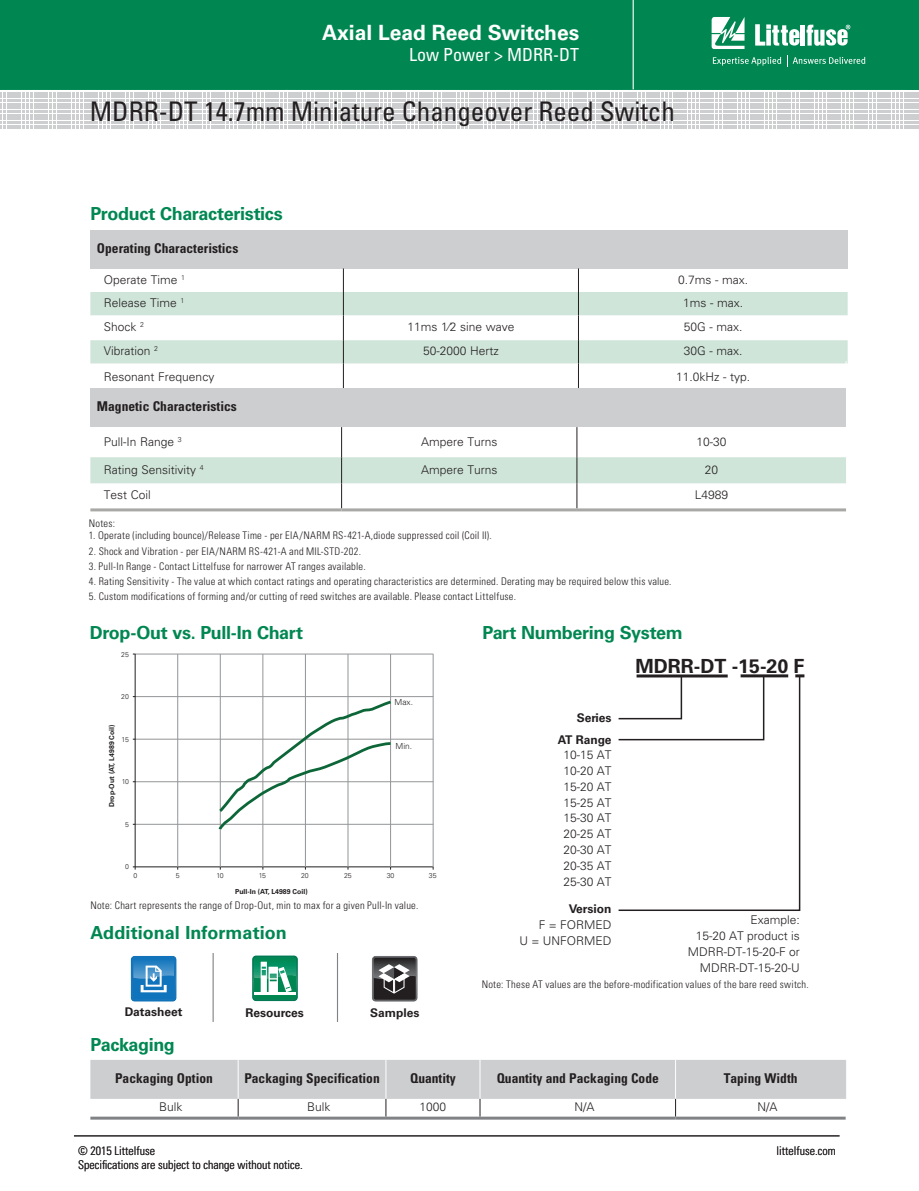
<style>
.page{position:relative;width:919px;height:1191px;background:#fff}
.page>*{position:absolute;margin:0;border:0;box-sizing:border-box;transform-origin:0 0}
.Series_Page_Heading{font:condensed 27px "Univers LT Std";color:#231f20}
.chapter_tittle_R{font:700 21px "Univers LT Std";color:#fff}
.para{font:700 19.5px "Univers LT Std";color:#231f20}
.Strong_Bold_Body{font:700 18px "Univers LT Std";letter-spacing:-.02em;color:#008751}
.Body{font:700 18px "Univers LT Std";letter-spacing:.005em;color:#008751}
.ch_subtitle_L{font:condensed 18px "Univers LT Std";color:#fff}
.Table_head{font:700 condensed 13.5px "Univers LT Std";color:#231f20}
.Chart_Body{font:300 12px "Univers LT Std";color:#231f20}
.para-2{font:300 12px "Univers LT Std";color:#231f20}
.t1{font:300 condensed 12px/14.2px "Univers LT Std";color:#231f20}
.para-3{font:700 12px "Univers LT Std";color:#231f20}
.Chart_Body2{font:300 12px "Univers LT Std";color:#231f20}
.Spec_body{font:300 condensed 10.5px "Univers LT Std";letter-spacing:.02em;color:#231f20}
.t2{font:300 8.4px "Univers LT Std";color:#231f20}
.t3{font:700 6.9px "Univers LT Std";color:#231f20}
.t4{font:300 6.9px "Univers LT Std";color:#231f20}
</style>
<div class="page">
<svg style="left:0;top:0;width:919px;height:127px;background:#45a27d"></svg>
<hr style="left:74px;top:1135px;width:765px;height:1px;background:#231f20">
<svg style="left:90px;top:1060px;width:756px;height:56px"></svg>
<hr style="left:90px;top:1116px;width:148px;height:3px;background:#808285">
<hr style="left:238px;top:1116px;width:148px;height:3px;background:#808285">
<hr style="left:386px;top:1116px;width:94px;height:3px;background:#808285">
<hr style="left:480px;top:1116px;width:195px;height:3px;background:#808285">
<hr style="left:675px;top:1116px;width:170px;height:3px;background:#808285">
<div style="left:90px;top:229px;width:757px;height:39px;background:#cdced0"></div>
<div style="left:90px;top:292px;width:757px;height:23px;background:#d0e5da"></div>
<svg style="left:90px;top:315px;width:757px;height:73px"></svg>
<svg style="left:343px;top:268px;width:1px;height:120px"></svg>
<svg style="left:578px;top:268px;width:1px;height:120px"></svg>
<svg style="left:618px;top:674px;width:186px;height:237px"></svg>
<div style="left:90px;top:388px;width:756px;height:39px;background:#cdced0"></div>
<svg style="left:845px;top:361px;width:1px;height:27px"></svg>
<hr style="left:341px;top:427px;width:1px;height:30px;background:#231f20">
<hr style="left:576px;top:427px;width:1px;height:30px;background:#231f20">
<svg style="left:90px;top:457px;width:756px;height:51px"></svg>
<hr style="left:90px;top:508px;width:251px;height:3px;background:#a8a8a6">
<hr style="left:341px;top:508px;width:236px;height:3px;background:#a8a8a6">
<hr style="left:577px;top:508px;width:269px;height:3px;background:#a8a8a6">
<svg style="left:131px;top:956px;width:46px;height:45px;background:#3e8ec7"></svg>
<svg style="left:372px;top:956px;width:46px;height:45px;background:#5b595b"></svg>
<svg style="left:252px;top:955px;width:46px;height:46px"></svg>
<hr style="left:254px;top:992px;width:41px;height:2px;background:#fff">
<hr style="left:212px;top:953px;width:2px;height:69px;background:#808285">
<hr style="left:337px;top:953px;width:1px;height:69px;background:#808285">
<hr style="left:135px;top:654px;width:298px;height:1px;background:#939598">
<hr style="left:135px;top:696px;width:298px;height:1px;background:#939598">
<hr style="left:135px;top:739px;width:298px;height:1px;background:#939598">
<hr style="left:135px;top:781px;width:298px;height:1px;background:#939598">
<hr style="left:135px;top:824px;width:298px;height:1px;background:#939598">
<hr style="left:135px;top:866px;width:298px;height:1px;background:#231f20">
<hr style="left:348px;top:654px;width:1px;height:213px;background:#939598">
<hr style="left:305px;top:654px;width:1px;height:213px;background:#939598">
<hr style="left:262px;top:654px;width:1px;height:213px;background:#939598">
<hr style="left:220px;top:654px;width:1px;height:213px;background:#939598">
<hr style="left:177px;top:654px;width:1px;height:213px;background:#939598">
<hr style="left:135px;top:654px;width:1px;height:213px;background:#231f20">
<hr style="left:433px;top:654px;width:1px;height:213px;background:#939598">
<hr style="left:390px;top:654px;width:1px;height:213px;background:#939598">
<svg style="left:217px;top:699px;width:176px;height:133px"></svg>
<p class="chapter_tittle_R" style="left:322px;top:20px;width:259px">Axial Lead Reed Switches</p>
<p class="ch_subtitle_L" style="left:409px;top:43px;width:171px">Low Power &gt; MDRR-DT</p>
<p class="Series_Page_Heading" style="left:90px;top:94px;width:586px">MDRR-DT 14.7mm Miniature Changeover Reed Switch</p>
<p class="Strong_Bold_Body" style="left:90px;top:203px;width:194px">Product Characteristics</p>
<p class="Table_head" style="left:97px;top:240px;width:143px">Operating Characteristics</p>
<p class="Chart_Body" style="left:104px;top:272px;width:83px">Operate Time <sup>1</sup></p>
<p class="Chart_Body" style="left:678px;top:272px;width:72px">0.7ms - max.</p>
<p class="Chart_Body" style="left:104px;top:296px;width:82px">Release Time <sup>1</sup></p>
<p class="Chart_Body" style="left:683px;top:296px;width:62px">1ms - max.</p>
<p class="Chart_Body" style="left:104px;top:320px;width:42px">Shock <sup>2</sup></p>
<p class="Chart_Body" style="left:407px;top:320px;width:109px">11ms 1∕2 sine wave</p>
<p class="Chart_Body" style="left:683px;top:320px;width:60px">50G - max.</p>
<p class="Chart_Body" style="left:104px;top:344px;width:56px">Vibration <sup>2</sup></p>
<p class="Chart_Body" style="left:423px;top:344px;width:77px">50-2000 Hertz</p>
<p class="Chart_Body" style="left:683px;top:344px;width:60px">30G - max.</p>
<p class="Chart_Body" style="left:104px;top:370px;width:112px">Resonant Frequency</p>
<p class="Chart_Body" style="left:676px;top:370px;width:76px">11.0kHz - typ.</p>
<p class="Table_head" style="left:97px;top:398px;width:141px">Magnetic Characteristics</p>
<p class="Chart_Body" style="left:104px;top:434px;width:79px">Pull-In Range <sup>3</sup></p>
<p class="Chart_Body" style="left:421px;top:434px;width:78px">Ampere Turns</p>
<p class="Chart_Body" style="left:696px;top:434px;width:32px">10-30</p>
<p class="Chart_Body" style="left:104px;top:462px;width:101px">Rating Sensitivity <sup>4</sup></p>
<p class="Chart_Body" style="left:421px;top:462px;width:78px">Ampere Turns</p>
<p class="Chart_Body" style="left:704px;top:462px;width:15px">20</p>
<p class="Chart_Body" style="left:104px;top:488px;width:49px">Test Coil</p>
<p class="Chart_Body" style="left:694px;top:488px;width:35px">L4989</p>
<p class="Spec_body" style="left:89px;top:517px;width:28px">Notes:</p>
<p class="Spec_body" style="left:89px;top:529px;width:404px">1. Operate (including bounce)/Release Time - per EIA/NARM RS-421-A,diode suppressed coil (Coil II).</p>
<p class="Spec_body" style="left:89px;top:544px;width:274px">2. Shock and Vibration - per EIA/NARM RS-421-A and MIL-STD-202.</p>
<p class="Spec_body" style="left:89px;top:560px;width:278px">3. Pull-In Range - Contact Littelfuse for narrower AT ranges available.</p>
<p class="Spec_body" style="left:89px;top:575px;width:584px">4. Rating Sensitivity - The value at which contact ratings and operating characteristics are determined. Derating may be required below this value.</p>
<p class="Spec_body" style="left:89px;top:590px;width:428px">5. Custom modifications of forming and/or cutting of reed switches are available. Please contact Littelfuse.</p>
<p class="Strong_Bold_Body" style="left:90px;top:622px;width:215px">Drop-Out vs. Pull-In Chart</p>
<p class="t4" style="left:121px;top:650px;width:9px">25</p>
<p class="t4" style="left:121px;top:693px;width:9px">20</p>
<p class="t3" style="left:108px;top:807px;width:84px;rotate:-90deg">Drop-Out (AT, L4989 Coil)</p>
<p class="t4" style="left:121px;top:735px;width:9px">15</p>
<p class="t4" style="left:122px;top:778px;width:9px">10</p>
<p class="t4" style="left:125px;top:820px;width:5px">5</p>
<p class="t4" style="left:125px;top:862px;width:5px">0</p>
<p class="t4" style="left:133px;top:871px;width:5px">0</p>
<p class="t4" style="left:176px;top:871px;width:5px">5</p>
<p class="t2" style="left:394px;top:697px;width:20px">Max.</p>
<p class="t2" style="left:395px;top:740px;width:18px">Min.</p>
<p class="t4" style="left:216px;top:871px;width:9px">10</p>
<p class="t4" style="left:259px;top:871px;width:9px">15</p>
<p class="t4" style="left:301px;top:871px;width:9px">20</p>
<p class="t4" style="left:344px;top:871px;width:9px">25</p>
<p class="t4" style="left:386px;top:871px;width:9px">30</p>
<p class="t4" style="left:429px;top:871px;width:9px">35</p>
<p class="t3" style="left:235px;top:887px;width:74px">Pull-In (AT, L4989 Coil)</p>
<p class="Spec_body" style="left:90px;top:899px;width:329px">Note: Chart represents the range of Drop-Out, min to max for a given Pull-In value.</p>
<p class="Body" style="left:90px;top:922px;width:198px">Additional Information</p>
<p class="para-3" style="left:125px;top:1005px;width:59px">Datasheet</p>
<p class="para-3" style="left:245px;top:1005px;width:60px">Resources</p>
<p class="para-3" style="left:370px;top:1005px;width:51px">Samples</p>
<p class="Strong_Bold_Body" style="left:482px;top:622px;width:202px">Part Numbering System</p>
<p class="para-3" style="left:576px;top:710px;width:36px">Series</p>
<p class="para-3" style="left:557px;top:732px;width:55px">AT Range</p>
<p class="para-2" style="left:563px;top:748px;width:50px">10-15 AT</p>
<p class="para-2" style="left:563px;top:763px;width:50px">10-20 AT</p>
<p class="para-2" style="left:563px;top:779px;width:50px">15-20 AT</p>
<p class="para-2" style="left:563px;top:795px;width:50px">15-25 AT</p>
<p class="para-2" style="left:563px;top:811px;width:50px">15-30 AT</p>
<p class="para-2" style="left:563px;top:826px;width:50px">20-25 AT</p>
<p class="para-2" style="left:563px;top:842px;width:50px">20-30 AT</p>
<p class="para-2" style="left:563px;top:858px;width:50px">20-35 AT</p>
<p class="para-2" style="left:563px;top:874px;width:50px">25-30 AT</p>
<p class="para-3" style="left:568px;top:902px;width:44px">Version</p>
<p class="para-2" style="left:539px;top:917px;width:74px">F = FORMED</p>
<p class="para-2" style="left:519px;top:933px;width:93px">U = UNFORMED</p>
<p class="para" style="left:635px;top:654px;width:171px">MDRR-DT -15-20 F</p>
<p class="para-2" style="left:750px;top:912px;width:51px">Example:</p>
<p class="para-2" style="left:695px;top:928px;width:106px">15-20 AT product is</p>
<p class="para-2" style="left:687px;top:944px;width:114px">MDRR-DT-15-20-F or</p>
<p class="para-2" style="left:699px;top:960px;width:102px">MDRR-DT-15-20-U</p>
<p class="Spec_body" style="left:481px;top:978px;width:328px">Note: These AT values are the before-modification values of the bare reed switch.</p>
<p class="Strong_Bold_Body" style="left:90px;top:1034px;width:86px">Packaging</p>
<p class="Table_head" style="left:115px;top:1070px;width:99px">Packaging Option</p>
<p class="Table_head" style="left:244px;top:1070px;width:137px">Packaging Specification</p>
<p class="Table_head" style="left:410px;top:1070px;width:47px">Quantity</p>
<p class="Table_head" style="left:496px;top:1070px;width:164px">Quantity and Packaging Code</p>
<p class="Table_head" style="left:723px;top:1070px;width:75px">Taping Width</p>
<p class="Chart_Body2" style="left:159px;top:1099px;width:25px">Bulk</p>
<p class="Chart_Body2" style="left:307px;top:1099px;width:25px">Bulk</p>
<p class="Chart_Body2" style="left:419px;top:1099px;width:28px">1000</p>
<p class="Chart_Body2" style="left:574px;top:1099px;width:22px">N/A</p>
<p class="Chart_Body2" style="left:757px;top:1099px;width:22px">N/A</p>
<p class="t1" style="left:78px;top:1143px;width:226px">© 2015 Littelfuse<br>Specifications are subject to change without notice.</p>
<p class="t1" style="left:776px;top:1143px;width:61px">littelfuse.com</p>
</div>
